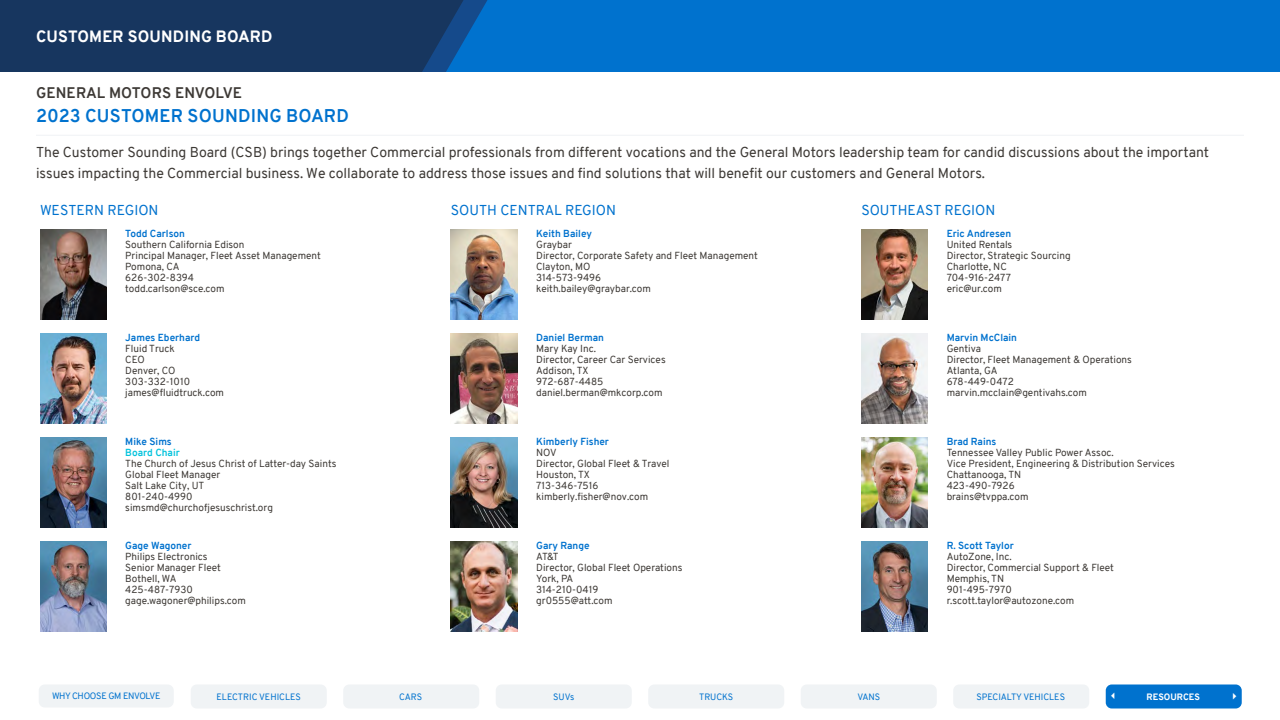
<style>
.page{position:relative;width:1280px;height:720px;background:#fff}
.page>*{position:absolute;margin:0;border:0;box-sizing:border-box;transform-origin:0 0}
.t1{font:700 18px "Overpass";letter-spacing:.01em;color:#0072ce}
.t2{font:800 16px "Overpass";letter-spacing:.01em;color:#fff}
.t3{font:700 15px "Overpass";letter-spacing:.005em;color:#3d3935}
.t4{font:14px/22px "Overpass";color:#3d3935}
.t5{font:14px "Overpass";color:#0072ce}
.t6{font:10px/11px "Overpass";color:#3d3935}
.t7{font:700 10px "Overpass";color:#0072ce}
.t8{font:700 10px "Overpass";color:#05c3dd}
.t9{font:9px "Overpass";letter-spacing:-.01em;color:#0072ce}
.t10{font:9px "Overpass";letter-spacing:-.03em;color:#0072ce}
.t11{font:800 9px "Overpass";color:#fff}
</style>
<div class="page">
<div style="left:0;top:0;width:1280px;height:72px;background:#0072ce"></div>
<svg style="left:0;top:0;width:488px;height:72px;background:#163965"></svg>
<img style="left:40px;top:229px;width:67px;height:90px">
<img style="left:40px;top:333px;width:67px;height:90px">
<img style="left:40px;top:437px;width:67px;height:90px">
<img style="left:40px;top:541px;width:67px;height:90px">
<hr style="left:36px;top:135px;width:1208px;height:1px;background:#f0f3f5">
<img style="left:451px;top:229px;width:67px;height:90px">
<img style="left:451px;top:333px;width:67px;height:90px">
<img style="left:451px;top:437px;width:67px;height:90px">
<img style="left:451px;top:541px;width:67px;height:90px">
<img style="left:861px;top:229px;width:67px;height:90px">
<img style="left:861px;top:333px;width:67px;height:90px">
<img style="left:861px;top:437px;width:67px;height:90px">
<img style="left:861px;top:541px;width:67px;height:90px">
<div style="left:39px;top:684px;width:135px;height:24px;background:#f0f3f5;border-radius:6px"></div>
<div style="left:191px;top:684px;width:136px;height:24px;background:#f0f3f5;border-radius:6px"></div>
<div style="left:343px;top:684px;width:136px;height:24px;background:#f0f3f5;border-radius:6px"></div>
<div style="left:496px;top:684px;width:136px;height:24px;background:#f0f3f5;border-radius:6px"></div>
<div style="left:648px;top:684px;width:136px;height:24px;background:#f0f3f5;border-radius:6px"></div>
<div style="left:801px;top:684px;width:136px;height:24px;background:#f0f3f5;border-radius:6px"></div>
<div style="left:953px;top:684px;width:136px;height:24px;background:#f0f3f5;border-radius:6px"></div>
<div style="left:1106px;top:684px;width:136px;height:24px;background:#0072ce;border-radius:6px"></div>
<h2 class="t2" style="left:36px;top:25px;width:238px">CUSTOMER SOUNDING BOARD</h2>
<h3 class="t3" style="left:36px;top:82px;width:207px">GENERAL MOTORS ENVOLVE</h3>
<h1 class="t1" style="left:36px;top:103px;width:314px">2023 CUSTOMER SOUNDING BOARD</h1>
<p class="t4" style="left:36px;top:141px;width:1175px">The Customer Sounding Board (CSB) brings together Commercial professionals from different vocations and the General Motors leadership team for candid discussions about the important issues impacting the Commercial business. We collaborate to address those issues and find solutions that will benefit our customers and General Motors.</p>
<h3 class="t5" style="left:451px;top:200px;width:167px">SOUTH CENTRAL REGION</h3>
<p class="t7" style="left:536px;top:226px;width:57px">Keith Bailey</p>
<p class="t6" style="left:536px;top:239px;width:223px">Graybar<br>Director, Corporate Safety and Fleet Management<br>Clayton, MO<br>314-573-9496<br>keith.bailey@graybar.com</p>
<p class="t7" style="left:536px;top:330px;width:69px">Daniel Berman</p>
<p class="t6" style="left:536px;top:343px;width:131px">Mary Kay Inc.<br>Director, Career Car Services<br>Addison, TX<br>972-687-4485 daniel.berman@mkcorp.com</p>
<p class="t7" style="left:536px;top:434px;width:74px">Kimberly Fisher</p>
<p class="t6" style="left:536px;top:447px;width:135px">NOV<br>Director, Global Fleet &amp; Travel<br>Houston, TX<br>713-346-7516 kimberly.fisher@nov.com</p>
<p class="t7" style="left:536px;top:538px;width:55px">Gary Range</p>
<p class="t6" style="left:536px;top:551px;width:148px">AT&amp;T<br>Director, Global Fleet Operations<br>York, PA<br>314-210-0419<br>gr0555@att.com</p>
<h3 class="t5" style="left:40px;top:200px;width:120px">WESTERN REGION</h3>
<p class="t7" style="left:125px;top:226px;width:61px">Todd Carlson</p>
<p class="t6" style="left:125px;top:239px;width:197px">Southern California Edison<br>Principal Manager, Fleet Asset Management<br>Pomona, CA<br>626-302-8394<br>todd.carlson@sce.com</p>
<h3 class="t5" style="left:861px;top:200px;width:136px">SOUTHEAST REGION</h3>
<p class="t7" style="left:947px;top:226px;width:66px">Eric Andresen</p>
<p class="t6" style="left:947px;top:239px;width:126px">United Rentals<br>Director, Strategic Sourcing<br>Charlotte, NC<br>704-916-2477<br>eric@ur.com</p>
<p class="t7" style="left:125px;top:330px;width:76px">James Eberhard</p>
<p class="t6" style="left:125px;top:343px;width:100px">Fluid Truck<br>CEO<br>Denver, CO<br>303-332-1010 james@fluidtruck.com</p>
<p class="t7" style="left:125px;top:434px;width:48px">Mike Sims</p>
<p class="t8" style="left:125px;top:445px;width:56px">Board Chair</p>
<p class="t6" style="left:125px;top:458px;width:213px">The Church of Jesus Christ of Latter-day Saints<br>Global Fleet Manager<br>Salt Lake City, UT<br>801-240-4990 simsmd@churchofjesuschrist.org</p>
<p class="t7" style="left:125px;top:538px;width:68px">Gage Wagoner</p>
<p class="t6" style="left:125px;top:551px;width:122px">Philips Electronics<br>Senior Manager Fleet<br>Bothell, WA<br>425-487-7930 gage.wagoner@philips.com</p>
<p class="t7" style="left:947px;top:330px;width:72px">Marvin McClain</p>
<p class="t6" style="left:947px;top:343px;width:187px">Gentiva<br>Director, Fleet Management &amp; Operations<br>Atlanta, GA<br>678-449-0472 marvin.mcclain@gentivahs.com</p>
<p class="t7" style="left:947px;top:434px;width:51px">Brad Rains</p>
<p class="t6" style="left:947px;top:447px;width:230px">Tennessee Valley Public Power Assoc.<br>Vice President, Engineering &amp; Distribution Services<br>Chattanooga, TN<br>423-490-7926<br>brains@tvppa.com</p>
<p class="t7" style="left:947px;top:538px;width:69px">R. Scott Taylor</p>
<p class="t6" style="left:947px;top:551px;width:169px">AutoZone, Inc.<br>Director, Commercial Support &amp; Fleet<br>Memphis, TN<br>901-495-7970 r.scott.taylor@autozone.com</p>
<p class="t10" style="left:52px;top:690px;width:110px">WHY CHOOSE GM ENVOLVE</p>
<p class="t9" style="left:217px;top:690px;width:86px">ELECTRIC VEHICLES</p>
<p class="t9" style="left:399px;top:690px;width:24px">CARS</p>
<p class="t9" style="left:553px;top:690px;width:23px">SUVs</p>
<p class="t9" style="left:699px;top:690px;width:36px">TRUCKS</p>
<p class="t9" style="left:857px;top:690px;width:24px">VANS</p>
<p class="t9" style="left:976px;top:690px;width:90px">SPECIALTY VEHICLES</p>
<p class="t11" style="left:1147px;top:690px;width:55px">RESOURCES</p>
</div>
